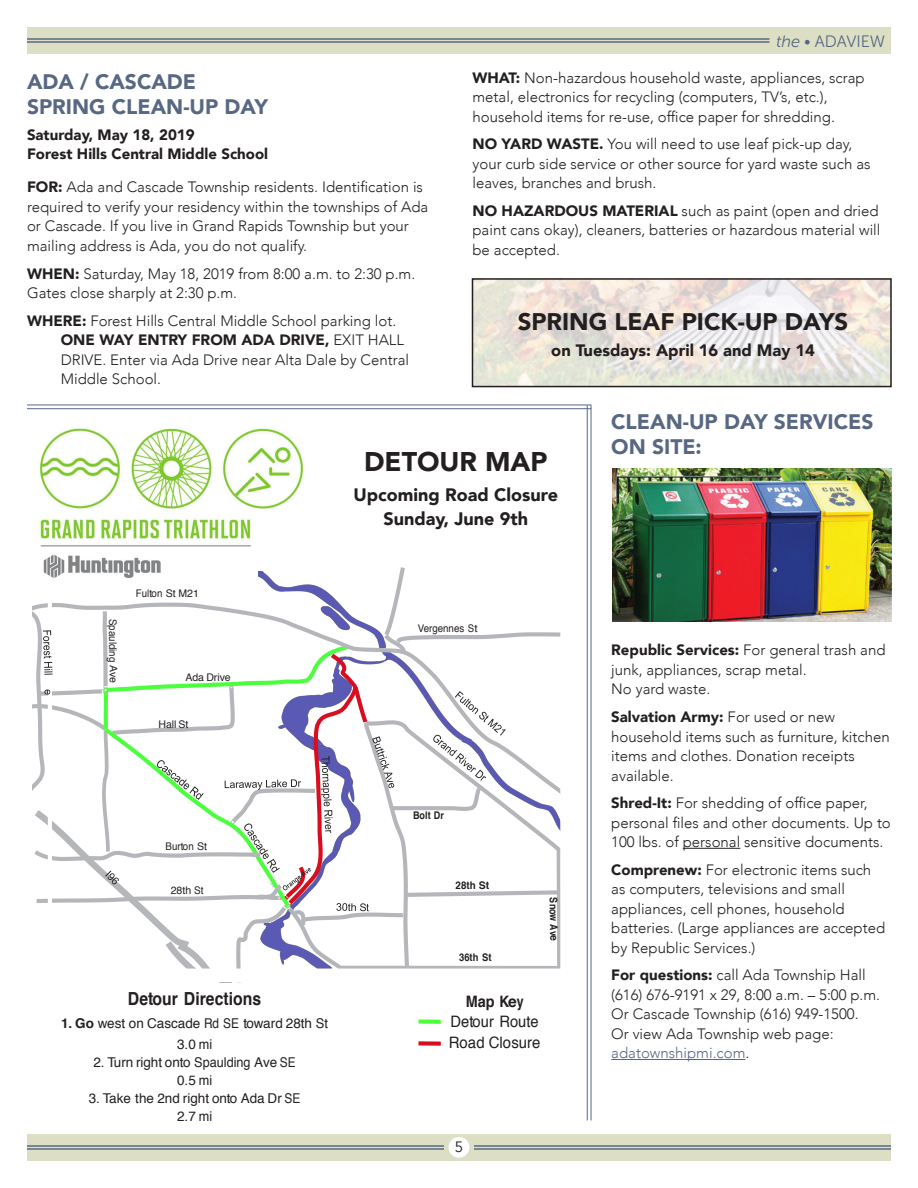
<style>
.page{position:relative;width:918px;height:1188px;background:#fff}
.page>*{position:absolute;margin:0;border:0;box-sizing:border-box;transform-origin:0 0}
.t1{font:77.85px "Helvetica";color:#231f20;scale:.95 1}
.t2{font:60.75px "Helvetica";color:#231f20;scale:.95 1}
.t3{font:900 27px "Avenir";color:#231f20}
.t4{font:900 24px "Avenir";color:#231f20}
.body{font:900 21px/25.2px "Avenir";color:#586883}
.body-2{font:900 18px/24px "Avenir";color:#231f20;text-align:center}
.t5{font:700 18px "Helvetica";color:#231f20;scale:.88 1}
.body-3{font:900 16.5px "Avenir";color:#231f20}
.t6{font:16.5px "Museo Sans Rounded 300";color:#586883}
.t7{font:15.75px/20.2px "Helvetica";color:#231f20;text-align:center;scale:.94 1}
.body-4{font:300 15px/19.5px "Avenir";color:#231f20}
.body-5{font:900 15px/19.5px "Avenir";color:#231f20}
.t8{font:15px "Avenir";color:#231f20}
.t9{font:13.5px/18px "Helvetica";color:#231f20;text-align:center}
.t10{font:700 13.5px "Helvetica";letter-spacing:-.005em;color:#231f20;scale:.86 1}
.t11{font:10.5px "Helvetica";color:#231f20;scale:.92 1}
.t12{font:700 10.5px "Helvetica";color:#231f20;scale:.86 1}
.t13{font:10.5px "Helvetica";color:#231f20}
.t14{font:700 10.5px "Helvetica";color:#231f20;scale:.93 1}
.t15{font:700 10.5px "Helvetica";color:#231f20;scale:.89 1}
.s1{font-weight:900}
.s2{font-style:italic}
.s3{font-weight:700}
.s4{color:#586883}
</style>
<div class="page">
<div style="left:27px;top:27px;width:864px;height:27px;background:#dddfc5"></div>
<hr style="left:27px;top:38px;width:743px;height:2px;background:#586883">
<hr style="left:27px;top:41px;width:743px;height:2px;background:#586883">
<div style="left:27px;top:1134px;width:864px;height:27px;background:#dddfc5"></div>
<hr style="left:474px;top:1148px;width:417px;height:2px;background:#586883">
<hr style="left:474px;top:1145px;width:417px;height:2px;background:#586883">
<hr style="left:27px;top:405px;width:564px;height:1px;background:#586883">
<hr style="left:27px;top:408px;width:564px;height:1px;background:#586883">
<hr style="left:683px;top:848px;width:57px;height:1px;background:#231f20">
<hr style="left:611px;top:1059px;width:134px;height:1px;background:#586883">
<img style="left:612px;top:468px;width:279px;height:153px">
<hr style="left:587px;top:405px;width:1px;height:715px;background:#586883">
<hr style="left:591px;top:405px;width:1px;height:715px;background:#586883">
<img style="left:475px;top:281px;width:414px;height:103px">
<div style="left:472px;top:278px;width:420px;height:109px;border:2px solid #231f20"></div>
<img style="left:38px;top:428px;width:267px;height:69px">
<svg style="left:27px;top:497px;width:543px;height:661px"></svg>
<div style="left:166px;top:552px;width:82px;height:29px;background:#fff"></div>
<p class="body" style="left:27px;top:68px;width:243px">ADA / CASCADE<br>SPRING CLEAN-UP DAY</p>
<p class="body-5" style="left:27px;top:125px;width:243px">Saturday, May 18, 2019<br>Forest Hills Central Middle School</p>
<p class="body-4" style="left:27px;top:178px;width:403px"><span class="s1">FOR:</span> Ada and Cascade Township residents. Identification is required to verify your residency within the townships of Ada or Cascade. If you live in Grand Rapids Township but your mailing address is Ada, you do not qualify.</p>
<p class="body-4" style="left:27px;top:264px;width:390px"><span class="s1">WHEN:</span> Saturday, May 18, 2019 from 8:00 a.m. to 2:30 p.m.<br>Gates close sharply at 2:30 p.m.</p>
<p class="body-4" style="left:61px;top:311px;width:350px;text-indent:-34px"><span class="s1">WHERE:</span> Forest Hills Central Middle School parking lot.<br><span class="s1">ONE WAY ENTRY FROM ADA DRIVE,</span> EXIT HALL DRIVE. Enter via Ada Drive near Alta Dale by Central Middle School.</p>
<p class="t6" style="left:776px;top:32px;width:111px"><span class="s2">the</span> • ADAVIEW</p>
<p class="body-4" style="left:472px;top:68px;width:394px"><span class="s1">WHAT:</span> Non-hazardous household waste, appliances, scrap metal, electronics for recycling (computers, TV’s, etc.), household items for re-use, office paper for shredding.</p>
<p class="body-4" style="left:472px;top:134px;width:400px"><span class="s1">NO YARD WASTE.</span> You will need to use leaf pick-up day, your curb side service or other source for yard waste such as leaves, branches and brush.</p>
<p class="body-4" style="left:472px;top:201px;width:409px;text-align:justify"><span class="s1">NO HAZARDOUS MATERIAL</span> such as paint (open and dried paint cans okay), cleaners, batteries or hazardous material will be accepted.</p>
<p class="t4" style="left:518px;top:301px;width:332px">SPRING LEAF PICK-UP DAYS</p>
<p class="body-3" style="left:551px;top:336px;width:265px">on Tuesdays: April 16 and May 14</p>
<p class="t11" style="left:136px;top:586px;width:70px">Fulton St M21</p>
<p class="body" style="left:611px;top:408px;width:264px">CLEAN-UP DAY SERVICES<br>ON SITE:</p>
<p class="t3" style="left:364px;top:438px;width:185px">DETOUR MAP</p>
<p class="body-2" style="left:354px;top:483px;width:206px">Upcoming Road Closure<br>Sunday, June 9th</p>
<p class="t1" style="left:320px;top:439px;width:416px">Detour Map</p>
<p class="t2" style="left:261px;top:452px;width:325px">Detour Map</p>
<p class="t2" style="left:261px;top:464px;width:325px">Detour Map</p>
<p class="t11" style="left:121px;top:607px;width:72px;rotate:90deg">Spaulding Ave</p>
<p class="t11" style="left:121px;top:619px;width:72px;rotate:90deg">Spaulding Ave</p>
<p class="t13" style="left:185px;top:670px;width:47px">Ada Drive</p>
<p class="t13" style="left:159px;top:717px;width:31px">Hall St</p>
<p class="t11" style="left:166px;top:838px;width:47px">Burton St</p>
<p class="t13" style="left:171px;top:882px;width:34px">28th St</p>
<p class="t5" style="left:128px;top:984px;width:153px">Detour Directions</p>
<p class="t9" style="left:61px;top:1014px;width:269px;line-height:20.4px"><span class="s3">1. Go</span> west on Cascade Rd SE toward 28th St<br>3.0 mi</p>
<p class="t9" style="left:93px;top:1053px;width:204px">2. Turn right onto Spaulding Ave SE<br>0.5 mi</p>
<p class="t9" style="left:89px;top:1089px;width:213px">3. Take the 2nd right onto Ada Dr SE<br>2.7 mi</p>
<p class="t9" style="left:177px;top:1047px;width:37px">3.0 mi</p>
<p class="t9" style="left:177px;top:1083px;width:37px">0.5 mi</p>
<p class="t11" style="left:418px;top:620px;width:66px">Vergennes St</p>
<p class="t12" style="left:413px;top:807px;width:37px">Bolt Dr</p>
<p class="t14" style="left:456px;top:876px;width:38px">28th St</p>
<p class="t15" style="left:459px;top:949px;width:38px">36th St</p>
<p class="t12" style="left:562px;top:885px;width:52px;rotate:90deg">Snow Ave</p>
<p class="t12" style="left:562px;top:897px;width:52px;rotate:90deg">Snow Ave</p>
<p class="t7" style="left:449px;top:992px;width:99px"><span class="s3">Map Key<br></span>Detour Route<br>Road Closure</p>
<p class="t7" style="left:451px;top:1004px;width:95px"><span class="s3">Map Key<br></span>Detour Route</p>
<p class="t8" style="left:455px;top:1138px;width:10px">5</p>
<p class="body-4" style="left:611px;top:641px;width:276px"><span class="s1">Republic Services:</span> For general trash and junk, appliances, scrap metal.<br>No yard waste.</p>
<p class="body-4" style="left:611px;top:707px;width:280px"><span class="s1">Salvation Army:</span> For used or new household items such as furniture, kitchen items and clothes. Donation receipts available.</p>
<p class="body-4" style="left:611px;top:793px;width:281px"><span class="s1">Shred-It:</span> For shedding of office paper, personal files and other documents. Up to<br>100 lbs. of personal sensitive documents.</p>
<p class="body-4" style="left:611px;top:860px;width:276px"><span class="s1">Comprenew:</span> For electronic items such as computers, televisions and small appliances, cell phones, household batteries. (Large appliances are accepted by Republic Services.)</p>
<p class="body-4" style="left:611px;top:965px;width:270px"><span class="s1">For questions:</span> call Ada Township Hall (616) 676-9191 x 29, 8:00 a.m. – 5:00 p.m.<br>Or Cascade Township (616) 949-1500.<br>Or view Ada Township web page: <span class="s4">adatownshipmi.com</span>.</p>
<p class="t10" style="left:706px;top:994px;width:66px;rotate:90deg">Snow Ave</p>
</div>
